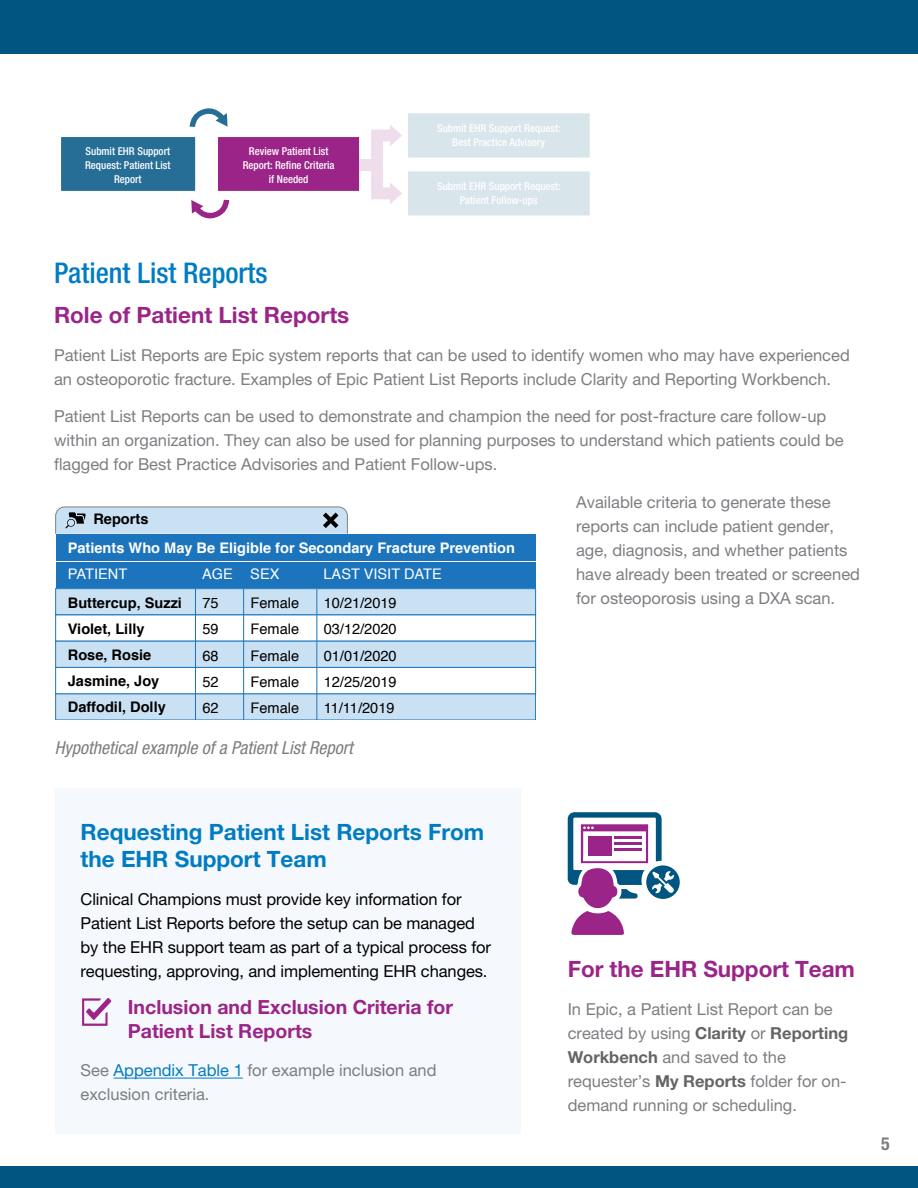
<style>
.page{position:relative;width:918px;height:1188px;background:#fff}
.page>*{position:absolute;margin:0;border:0;box-sizing:border-box;transform-origin:0 0}
.t1{font:500 condensed 28.5px "Helvetica Neue LT Pro";color:#007cc3}
.t2{font:700 22.5px/27px "Helvetica Neue LT Pro";color:#007cc3}
.t3{font:700 22.5px "Helvetica Neue LT Pro";color:#9b2488}
.t4{font:700 19.5px/24px "Helvetica Neue LT Pro";color:#9b2488}
.t5{font:italic condensed 18px "Helvetica Neue LT Pro";color:#7c7e82}
.t6{font:700 condensed 18px "Helvetica Neue LT Std";color:#7c7e82}
.t7{font:16.5px/24px "Helvetica Neue LT Pro";color:#7c7e82}
.t8{font:16.5px/24px "Helvetica Neue LT Pro";letter-spacing:-.005em;color:#000}
.t9{font:14.55px/26.1px "Helvetica";color:#000;text-align:justify}
.t10{font:700 14.55px/26px "Helvetica";color:#000}
.t11{font:700 14.55px "Helvetica";color:#fff}
.t12{font:14.55px "Helvetica";color:#fff}
.t13{font:500 condensed 10.8px/13.8px "Helvetica Neue LT Pro";color:#fff;text-align:center}
.s1{color:#007cc3}
.s2{font-weight:700;color:#636466}
</style>
<div class="page">
<div style="left:1px;top:0;width:917px;height:54px;background:#005581"></div>
<div style="left:1px;top:1167px;width:917px;height:21px;background:#005581"></div>
<div style="left:212px;top:131px;width:153px;height:66px;background:#9b2488;border:6px solid #fff"></div>
<div style="left:55px;top:131px;width:146px;height:66px;background:#266e96;border:6px solid #fff"></div>
<div style="left:358px;top:159px;width:23px;height:12px;background:#efddec"></div>
<svg style="left:191px;top:200px;width:38px;height:19px"></svg>
<svg style="left:190px;top:108px;width:38px;height:19px"></svg>
<div style="left:56px;top:534px;width:480px;height:26px;background:#1c75bc"></div>
<div style="left:56px;top:562px;width:480px;height:27px;background:#1c75bc"></div>
<div style="left:56px;top:589px;width:480px;height:26px;background:#cae1f4"></div>
<div style="left:55px;top:588px;width:481px;height:27px;border:1px solid #1c75bc"></div>
<div style="left:56px;top:641px;width:480px;height:26px;background:#cae1f4"></div>
<div style="left:55px;top:641px;width:481px;height:27px;border:1px solid #1c75bc"></div>
<div style="left:56px;top:694px;width:480px;height:26px;background:#cae1f4"></div>
<div style="left:55px;top:667px;width:481px;height:27px;border:1px solid #1c75bc"></div>
<svg style="left:55px;top:507px;width:293px;height:27px;background:#c2d7e9"></svg>
<hr style="left:195px;top:589px;width:1px;height:131px;background:#1c75bc">
<hr style="left:243px;top:589px;width:1px;height:131px;background:#1c75bc">
<hr style="left:317px;top:589px;width:1px;height:131px;background:#1c75bc">
<svg style="left:360px;top:113px;width:230px;height:103px;fill:#d8e5eb"></svg>
<div style="left:55px;top:788px;width:465px;height:345px;background:#f5f8fc"></div>
<hr style="left:114px;top:1078px;width:129px;height:1px;background:#007cc3">
<svg style="left:82px;top:998px;width:29px;height:28px"></svg>
<div style="left:646px;top:865px;width:34px;height:34px;background:#005581;border-radius:50%"></div>
<svg style="left:568px;top:812px;width:106px;height:123px"></svg>
<p class="t13" style="left:85px;top:144px;width:87px">Submit EHR Support<br>Request: Patient List<br>Report</p>
<p class="t13" style="left:243px;top:144px;width:93px">Review Patient List<br>Report: Refine Criteria if Needed</p>
<p class="t13" style="left:437px;top:122px;width:125px">Submit EHR Support Request:<br>Best Practice Advisory</p>
<p class="t13" style="left:437px;top:179px;width:125px">Submit EHR Support Request:<br>Patient Follow-ups</p>
<h1 class="t1" style="left:54px;top:255px;width:215px">Patient List Reports</h1>
<h2 class="t3" style="left:54px;top:301px;width:297px">Role of Patient List Reports</h2>
<p class="t7" style="left:54px;top:342px;width:797px">Patient List Reports are Epic system reports that can be used to identify women who may have experienced an osteoporotic fracture. Examples of Epic Patient List Reports include Clarity and Reporting Workbench.</p>
<p class="t7" style="left:54px;top:404px;width:791px">Patient List Reports can be used to demonstrate and champion the need for post-fracture care follow-up within an organization. They can also be used for planning purposes to understand which patients could be flagged for Best Practice Advisories and Patient Follow-ups.</p>
<p class="t7" style="left:576px;top:489px;width:285px">Available criteria to generate these reports can include patient gender, age, diagnosis, and whether patients have already been treated or screened for osteoporosis using a DXA scan.</p>
<p class="t10" style="left:93px;top:507px;width:57px">Reports</p>
<p class="t11" style="left:68px;top:536px;width:449px">Patients Who May Be Eligible for Secondary Fracture Prevention</p>
<p class="t12" style="left:68px;top:563px;width:61px">PATIENT</p>
<p class="t10" style="left:68px;top:591px;width:116px">Buttercup, Suzzi</p>
<p class="t9" style="left:202px;top:591px;width:18px">75<br>59<br>68<br>52<br>62</p>
<p class="t12" style="left:250px;top:563px;width:31px">SEX</p>
<p class="t12" style="left:324px;top:563px;width:120px">LAST VISIT DATE</p>
<p class="t12" style="left:202px;top:563px;width:32px">AGE</p>
<p class="t9" style="left:251px;top:591px;width:50px">Female Female Female Female Female</p>
<p class="t9" style="left:324px;top:591px;width:74px">10/21/2019<br>03/12/2020<br>01/01/2020<br>12/25/2019<br>11/11/2019</p>
<p class="t10" style="left:68px;top:616px;width:100px">Violet, Lilly<br>Rose, Rosie<br>Jasmine, Joy<br>Daffodil, Dolly</p>
<p class="t5" style="left:55px;top:737px;width:299px">Hypothetical example of a Patient List Report</p>
<h2 class="t2" style="left:81px;top:818px;width:405px">Requesting Patient List Reports From the EHR Support Team</h2>
<p class="t8" style="left:81px;top:887px;width:412px">Clinical Champions must provide key information for Patient List Reports before the setup can be managed by the EHR support team as part of a typical process for requesting, approving, and implementing EHR changes.</p>
<p class="t4" style="left:128px;top:995px;width:327px">Inclusion and Exclusion Criteria for<br>Patient List Reports</p>
<p class="t7" style="left:81px;top:1058px;width:358px">See <span class="s1">Appendix Table 1</span> for example inclusion and exclusion criteria.</p>
<h2 class="t3" style="left:568px;top:955px;width:289px">For the EHR Support Team</h2>
<p class="t7" style="left:568px;top:997px;width:282px">In Epic, a Patient List Report can be created by using <span class="s2">Clarity</span> or <span class="s2">Reporting Workbench</span> and saved to the requester’s <span class="s2">My Reports</span> folder for on&shy;demand running or scheduling.</p>
<p class="t6" style="left:881px;top:1133px;width:10px">5</p>
</div>
